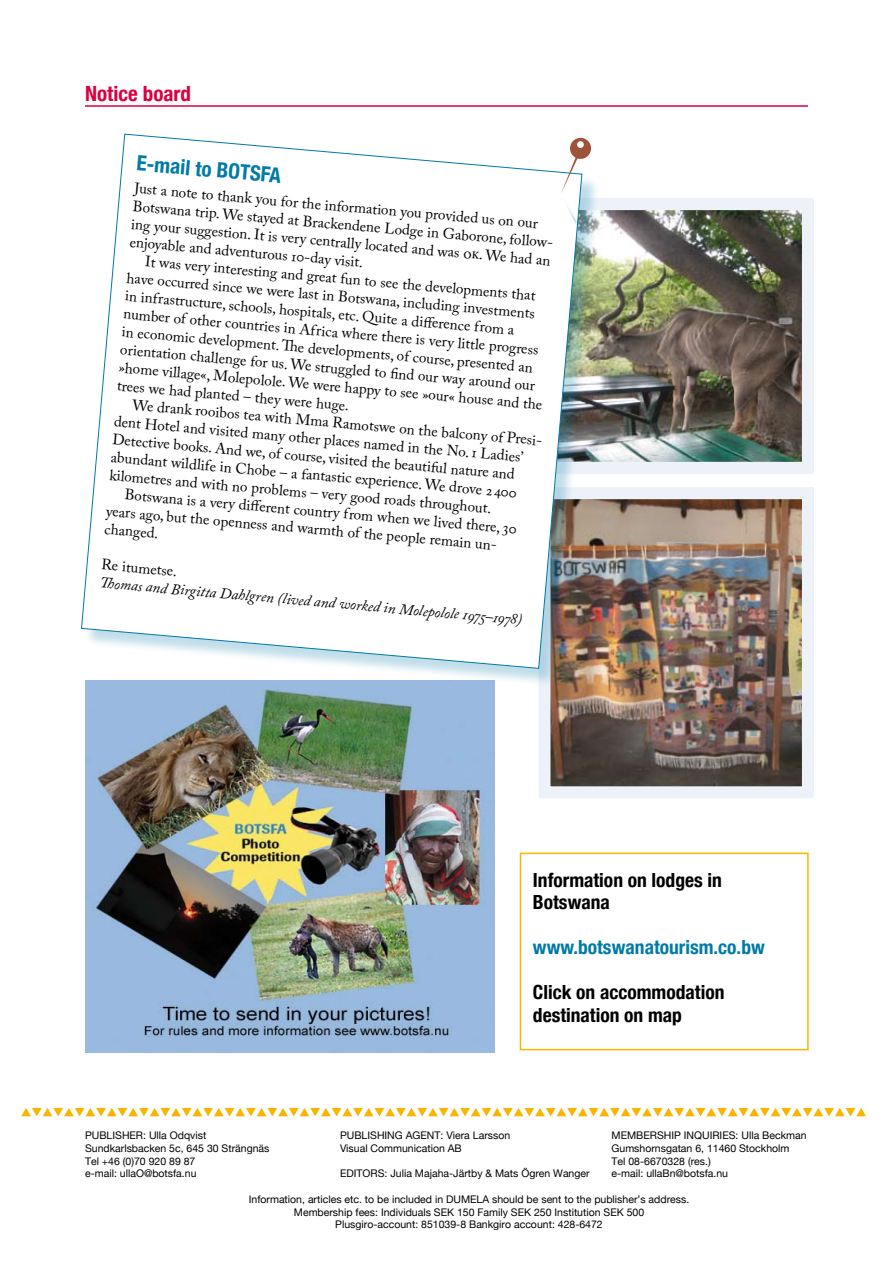
<style>
.page{position:relative;width:893px;height:1263px;background:#fff}
.page>*{position:absolute;margin:0;border:0;box-sizing:border-box;transform-origin:0 0}
.t1{font:700 condensed 21px "Helvetica Neue";color:#007aa6}
.t2{font:700 condensed 21px "Helvetica Neue";color:#db0040}
.t3{font:700 condensed 19.5px/22.5px "Helvetica Neue";color:#000}
.t4{font:700 condensed 19.5px "Helvetica Neue";color:#007aa6}
.t5{font:15px/18px "Adobe Caslon Pro";color:#000}
.t6{font:italic 15px "Adobe Caslon Pro";color:#000}
.t7{font:10.5px/12.8px "Helvetica Neue";color:#000;text-align:center}
</style>
<div class="page">
<svg style="left:21px;top:1108px;width:845px;height:8px"></svg>
<hr style="left:85px;top:105px;width:723px;height:2px;background:#db0040">
<div style="left:520px;top:853px;width:289px;height:197px;border:2px solid #f9b500"></div>
<img style="left:551px;top:500px;width:250px;height:285px">
<div style="left:538px;top:487px;width:276px;height:311px;border:12px solid #edf2f9"></div>
<img style="left:600px;top:211px;width:201px;height:250px">
<div style="left:538px;top:198px;width:276px;height:276px;border:12px solid #edf2f9"></div>
<img style="left:85px;top:686px;width:409px;height:367px">
<div style="left:83px;top:136px;width:517px;height:550px;background:#007aa6;opacity:.25"></div>
<svg style="left:81px;top:133px;width:502px;height:536px"></svg>
<div style="left:570px;top:138px;width:21px;height:21px;background:#9e543b;border-radius:50%"></div>
<div style="left:577px;top:141px;width:7px;height:7px;background:#fff;border-radius:50%"></div>
<svg style="left:561px;top:154px;width:18px;height:72px"></svg>
<h1 class="t2" style="left:85px;top:81px;width:108px">Notice board</h1>
<h1 class="t1" style="left:138px;top:150px;width:146px;rotate:5deg">E-mail to BOTSFA</h1>
<p class="t5" style="left:135px;top:179px;width:425px;rotate:5deg">Justa note to thank you for the information you provided us on our Botswana trip. We stayed atBrackendene Lodge in Gaborone, follow&shy;ing your suggestion. Itis very centrally located and was ok. We had an enjoyable and adventurous 10-day visit.</p>
<p class="t5" style="left:129px;top:250px;width:428px;text-indent:17px;rotate:5deg">Itwas very interesting and greatfun to see the developments that have occurred since we were lastin Botswana, including investments in infrastructure, schools, hospitals, etc. Quite a diff erence from a number of other countries in Africa where there is very little progress in economic development. Th e developments, of course, presented an orientation challenge for us. We struggled to fi nd our way around our »home village«, Molepolole. We were happy to see »our« house and the trees we had planted – they were huge.</p>
<p class="t5" style="left:117px;top:394px;width:431px;text-indent:17px;rotate:5deg">We drank rooibos tea with Mma Ramotswe on the balcony of Presi&shy;dentHoteland visited many other places named in the No. 1 Ladies’ Detective books. And we, of course, visited the beautifulnature and abundantwildlife in Chobe – a fantastic experience. We drove 2 400 kilometres and with no problems – very good roads throughout.</p>
<p class="t5" style="left:109px;top:484px;width:412px;text-indent:17px;rotate:5deg">Botswana is a very diff erentcountry from when we lived there, 30 years ago, butthe openness and warmth of the people remain un&shy;changed.</p>
<p class="t5" style="left:102px;top:555px;width:77px;rotate:5deg">Re itumetse.</p>
<p class="t6" style="left:101px;top:573px;width:425px;rotate:5deg">Th omas and Birgitta Dahlgren (lived and worked in Molepolole 1975–1978)</p>
<h2 class="t3" style="left:533px;top:868px;width:190px">Information on lodges in<br>Botswana</h2>
<h2 class="t4" style="left:533px;top:935px;width:233px">www.botswanatourism.co.bw</h2>
<h2 class="t3" style="left:533px;top:981px;width:193px">Click on accommodation destination on map</h2>
<p class="t7" style="left:85px;top:1129px;width:35px">Publisher</p>
<p class="t7" style="left:143px;top:1129px;width:65px">: Ulla Odqvist</p>
<p class="t7" style="left:340px;top:1129px;width:34px">publishin</p>
<p class="t7" style="left:395px;top:1129px;width:34px">g agent</p>
<p class="t7" style="left:441px;top:1129px;width:71px">: Viera Larsson</p>
<p class="t7" style="left:611px;top:1129px;width:17px">Membership</p>
<p class="t7" style="left:684px;top:1129px;width:32px">inquiries</p>
<p class="t7" style="left:736px;top:1129px;width:72px">: Ulla Beckman</p>
<p class="t7" style="left:85px;top:1141px;width:186px">Sundkarlsbacken 5c, 645 30 Strängnäs</p>
<p class="t7" style="left:340px;top:1141px;width:123px">Visual Communication AB</p>
<p class="t7" style="left:611px;top:1141px;width:179px">G umshornsgatan 6, 11460 Stockholm</p>
<p class="t7" style="left:85px;top:1154px;width:112px">Tel +46 (0)70 920 89 87</p>
<p class="t7" style="left:611px;top:1154px;width:101px">Tel 08-6670328 (res.)</p>
<p class="t7" style="left:85px;top:1167px;width:113px">e-mail: ullaO@botsfa.nu</p>
<p class="t7" style="left:340px;top:1167px;width:14px">Editors</p>
<p class="t7" style="left:385px;top:1167px;width:207px">: Julia Majaha-Järtby &amp; Mats Ögren Wanger</p>
<p class="t7" style="left:611px;top:1167px;width:118px">e-mail: ullaBn@botsfa.nu</p>
<p class="t7" style="left:249px;top:1192px;width:442px">Information, articles etc. to be included in Dumela should be sent to the publisher’s address.<br>Membership fees: Individuals SEK 150 Family SEK 250 Institution SEK 500<br>Plusgiro-account: 851039-8 Bankgiro account: 428-6472</p>
</div>
